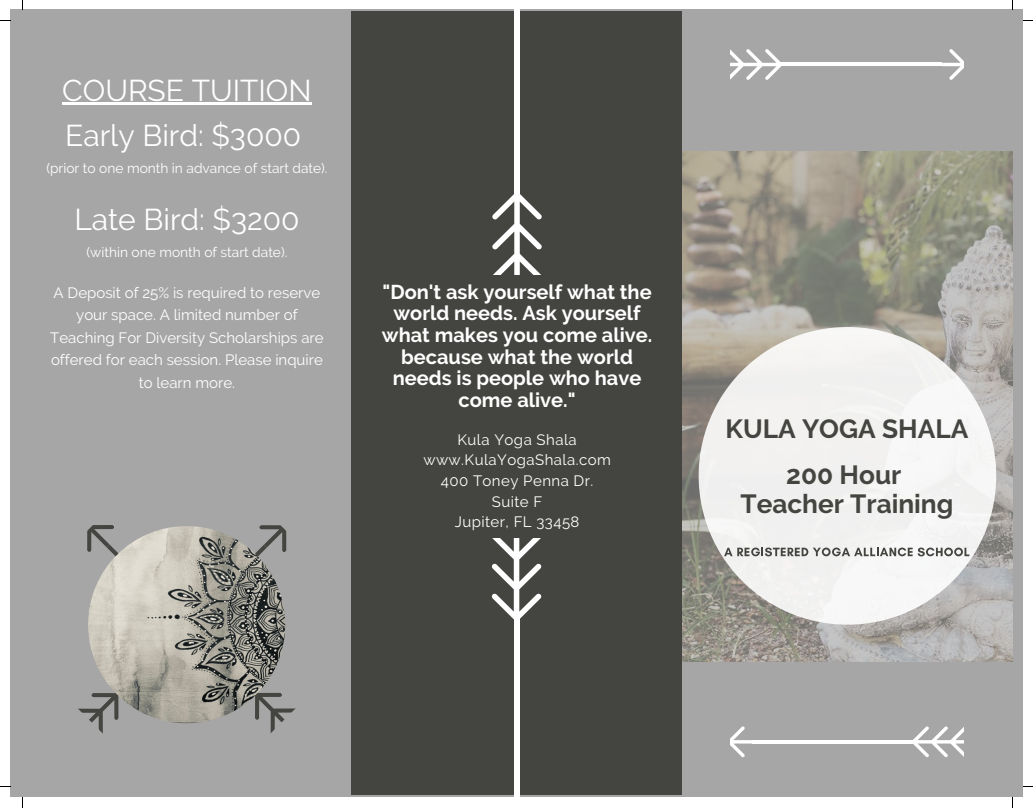
<style>
.page{position:relative;width:1033px;height:808px;background:#fff}
.page>*{position:absolute;margin:0;border:0;box-sizing:border-box;transform-origin:0 0}
.t1{font:30px/45px "Raleway";color:#fff}
.t2{font:700 26.25px/46.6px "Raleway";color:#444440;text-align:center}
.t3{font:700 20px/21.5px "Raleway";color:#fff;text-align:center}
.t4{font:15px/22.5px "Raleway";color:#fff;text-align:center}
.t5{font:15px/20.6px "Raleway";letter-spacing:.03em;color:#fff;text-align:center}
.t6{font:13.75px "Raleway";color:#fff}
</style>
<div class="page">
<div style="left:10px;top:9px;width:1013px;height:788px;background:#a6a6a6"></div>
<img style="left:682px;top:151px;width:330px;height:510px">
<svg style="left:698px;top:327px;width:298px;height:297px;background:#e2e1df"></svg>
<div style="left:352px;top:12px;width:330px;height:782px;background:#444440"></div>
<svg style="left:942px;top:49px;width:21px;height:31px"></svg>
<hr style="left:781px;top:63px;width:161px;height:3px;background:#fff">
<svg style="left:730px;top:49px;width:51px;height:31px"></svg>
<svg style="left:730px;top:726px;width:22px;height:31px"></svg>
<hr style="left:752px;top:740px;width:160px;height:3px;background:#fff">
<svg style="left:912px;top:726px;width:51px;height:31px"></svg>
<div style="left:514px;top:619px;width:5px;height:178px;background:#fff"></div>
<svg style="left:491px;top:538px;width:50px;height:81px"></svg>
<div style="left:514px;top:9px;width:6px;height:185px;background:#fff"></div>
<svg style="left:492px;top:194px;width:50px;height:81px"></svg>
<svg style="left:78px;top:525px;width:218px;height:209px"></svg>
<img style="left:88px;top:526px;width:197px;height:197px;border-radius:50%">
<svg style="left:724px;top:547px;width:245px;height:9px;background:#aaaaa8"></svg>
<hr style="left:62px;top:102px;width:250px;height:3px;background:#fff">
<h1 class="t1" style="left:62px;top:67px;width:251px">COURSE TUITION<br>Early Bird: $3000</h1>
<p class="t6" style="left:46px;top:160px;width:282px">(prior to one month in advance of start date).</p>
<h1 class="t1" style="left:74px;top:197px;width:227px">Late Bird: $3200</h1>
<p class="t6" style="left:87px;top:244px;width:202px">(within one month of start date).</p>
<p class="t4" style="left:50px;top:281px;width:275px">A Deposit of 25% is required to reserve your space. A limited number of Teaching For Diversity Scholarships are offered for each session. Please inquire to learn more.</p>
<h3 class="t3" style="left:382px;top:281px;width:272px">"Don't ask yourself what the world needs. Ask yourself what makes you come alive. because what the world needs is people who have come alive."</h3>
<p class="t5" style="left:423px;top:429px;width:189px">Kula Yoga Shala www.KulaYogaShala.com<br>400 Toney Penna Dr.<br>Suite F<br>Jupiter, FL 33458</p>
<h2 class="t2" style="left:725px;top:405px;width:244px">KULA YOGA SHALA<br>200 Hour</h2>
<h2 class="t2" style="left:740px;top:480px;width:214px">Teacher Training</h2>
</div>
